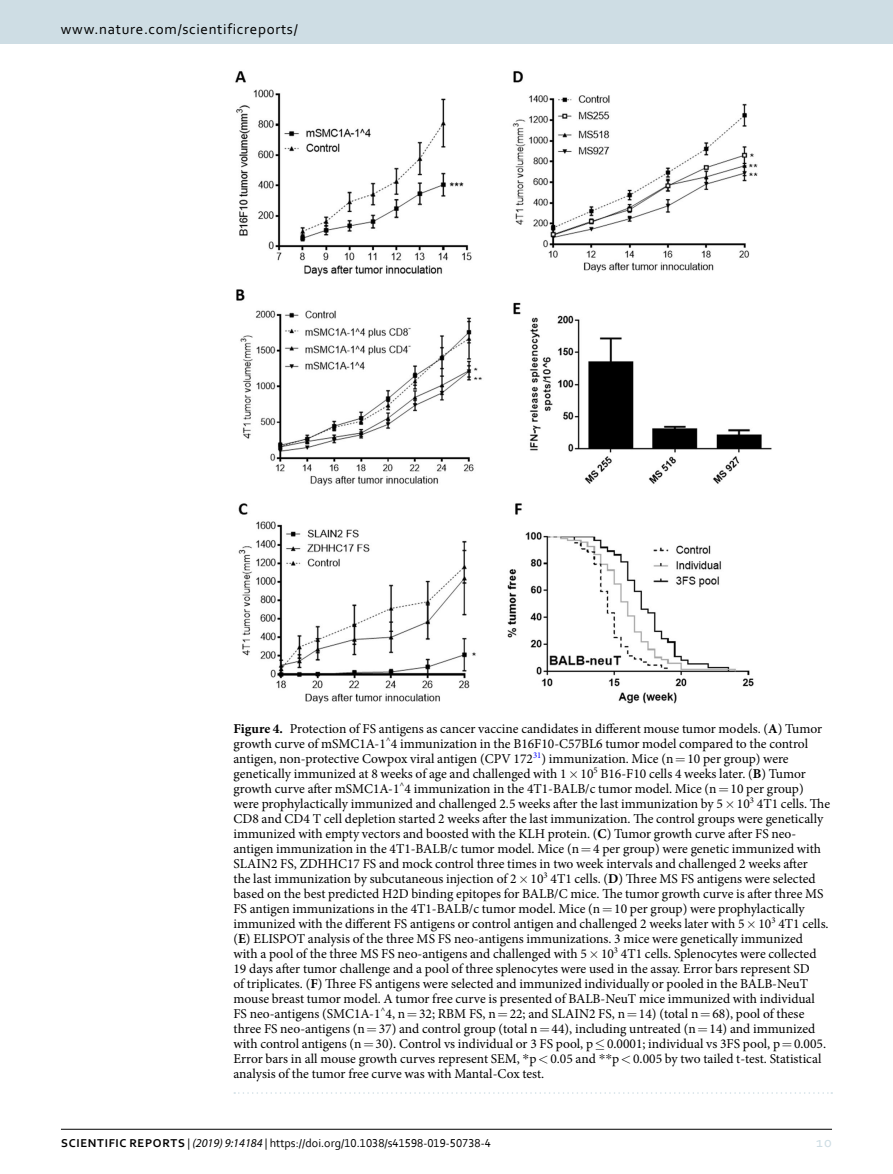
<style>
.page{position:relative;width:893px;height:1174px;background:#fff}
.page>*{position:absolute;margin:0;border:0;box-sizing:border-box;transform-origin:0 0}
.t1{font:15px "Corbel 2";letter-spacing:.045em;color:#000}
.t2{font:15px "Corbel 2";color:#cedde4}
.t3{font:13.5px/15px "Minion Pro";color:#000}
.t4{font:12px "Corbel";color:#000}
.s1{font-weight:700}
.s2{font-family:"STIX General"}
.s3{font-family:"Corbel Bold 2"}
.s4{font-family:"Corbel 2"}
.s5{font-family:"Myriad Pro";font-style:italic}
</style>
<div class="page">
<hr style="left:61px;top:1129px;width:771px;height:1px;background:#000">
<div style="left:0;top:0;width:893px;height:43px;background:#cedde4"></div>
<img style="left:235px;top:71px;width:537px;height:633px">
<svg style="left:234px;top:1092px;width:598px;height:1px"></svg>
<p class="t1" style="left:61px;top:19px;width:238px">www.nature.com/scientificreports/</p>
<p class="t3" style="left:233px;top:721px;width:598px"><span class="s1">Figure 4.</span> Protection of FS antigens as cancer vaccine candidates in different mouse tumor models. (<span class="s1">A</span>) Tumor growth curve of mSMC1A-1<sup>^</sup>4 immunization in the B16F10-C57BL6 tumor model compared to the control antigen, non-protective Cowpox viral antigen (CPV 172<sup>31</sup>) immunization. Mice (n 10 per group) were genetically immunized at 8 weeks of age and challenged with 1 10<sup>5</sup> B16-F10 cells 4 weeks later. (<span class="s1">B</span>) Tumor growth curve after mSMC1A-1<sup>^</sup>4 immunization in the 4T1-BALB/c tumor model. Mice (n 10 per group) were prophylactically immunized and challenged 2.5 weeks after the last immunization by 5 10<sup>3</sup> 4T1 cells. The CD8 and CD4 T cell depletion started 2 weeks after the last immunization. The control groups were genetically immunized with empty vectors and boosted with the KLH protein. (<span class="s1">C</span>) Tumor growth curve after FS neo&shy;antigen immunization in the 4T1-BALB/c tumor model. Mice (n 4 per group) were genetic immunized with SLAIN2 FS, ZDHHC17 FS and mock control three times in two week intervals and challenged 2 weeks after<br>the last immunization by subcutaneous injection of 2 10<sup>3</sup> 4T1 cells. (<span class="s1">D</span>) Three MS FS antigens were selected based on the best predicted H2D binding epitopes for BALB/C mice. The tumor growth curve is after three MS FS antigen immunizations in the 4T1-BALB/c tumor model. Mice (n 10 per group) were prophylactically immunized with the different FS antigens or control antigen and challenged 2 weeks later with 5 10<sup>3</sup> 4T1 cells. (<span class="s1">E</span>) ELISPOT analysis of the three MS FS neo-antigens immunizations. 3 mice were genetically immunized with a pool of the three MS FS neo-antigens and challenged with 5 10<sup>3</sup> 4T1 cells. Splenocytes were collected 19 days after tumor challenge and a pool of three splenocytes were used in the assay. Error bars represent SD<br>of triplicates. (<span class="s1">F</span>) Three FS antigens were selected and immunized individually or pooled in the BALB-NeuT mouse breast tumor model. A tumor free curve is presented of BALB-NeuT mice immunized with individual FS neo-antigens (SMC1A-1<sup>^</sup>4, n 32; RBM FS, n 22; and SLAIN2 FS, n 14) (total n 68), pool of these three FS neo-antigens (n 37) and control group (total n 44), including untreated (n 14) and immunized with control antigens (n 30). Control vs individual or 3 FS pool, p≤0.0001; individual vs 3FS pool, p 0.005.<br>Error bars in all mouse growth curves represent SEM, <span class="s2">*</span>p 0.05 and <span class="s2">**</span>p 0.005 by two tailed t-test. Statistical analysis of the tumor free curve was with Mantal-Cox test.</p>
<p class="t4" style="left:61px;top:1135px;width:431px"><span class="s3">SCIENTIFIC REPORTS</span> <span class="s4">|</span> <span class="s5">(2019) 9:14184</span> <span class="s4">|</span> https://doi.org/10.1038/s41598-019-50738-4</p>
<p class="t2" style="left:816px;top:1132px;width:17px">10</p>
</div>
